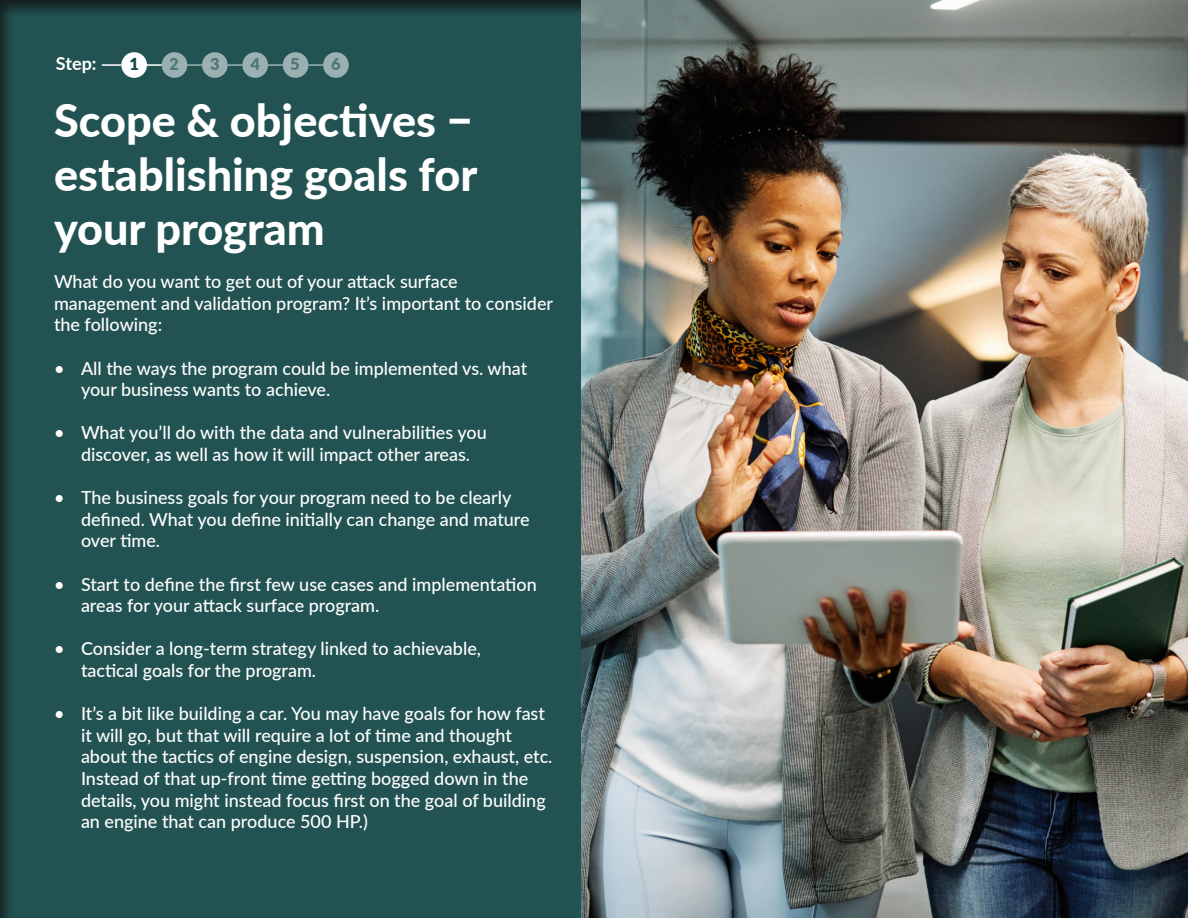
<style>
.page{position:relative;width:1188px;height:918px;background:#fff}
.page>*{position:absolute;margin:0;border:0;box-sizing:border-box;transform-origin:0 0}
.t1{font:800 45px/54px "Lato";color:#fff;text-align:justify}
.t2{font:500 18px/21.6px "Lato";color:#fff}
.t3{font:700 18px "Lato";color:#fff}
.t4{font:900 16.5px "Lato";color:#154747}
</style>
<div class="page">
<div style="left:0;top:0;width:607px;height:918px;background:#235252"></div>
<img style="left:581px;top:0;width:607px;height:918px">
<div style="left:121px;top:52px;width:26px;height:26px;background:#fff;border-radius:50%"></div>
<div style="left:202px;top:52px;width:26px;height:26px;background:#9bb0b0;border-radius:50%"></div>
<div style="left:162px;top:52px;width:25px;height:26px;background:#9bb0b0;border-radius:50%"></div>
<svg style="left:242px;top:52px;width:26px;height:26px"></svg>
<div style="left:283px;top:52px;width:25px;height:26px;background:#9bb0b0;border-radius:50%"></div>
<div style="left:323px;top:52px;width:26px;height:26px;background:#9bb0b0;border-radius:50%"></div>
<svg style="left:102px;top:64px;width:19px;height:2px"></svg>
<svg style="left:187px;top:64px;width:15px;height:2px"></svg>
<svg style="left:147px;top:64px;width:15px;height:2px"></svg>
<svg style="left:228px;top:64px;width:14px;height:2px"></svg>
<svg style="left:268px;top:64px;width:15px;height:2px"></svg>
<svg style="left:308px;top:64px;width:15px;height:2px"></svg>
<p class="t3" style="left:56px;top:50px;width:42px">Step:</p>
<p class="t4" style="left:129px;top:52px;width:11px">1</p>
<p class="t4" style="left:170px;top:52px;width:11px">2</p>
<p class="t4" style="left:210px;top:52px;width:11px">3</p>
<p class="t4" style="left:250px;top:52px;width:11px">4</p>
<p class="t4" style="left:291px;top:52px;width:11px">5</p>
<p class="t4" style="left:331px;top:52px;width:11px">6</p>
<h1 class="t1" style="left:54px;top:92px;width:425px">Scope &amp; objectives − establishing goals for your program</h1>
<p class="t2" style="left:54px;top:270px;width:501px">What do you want to get out of your attack surface management and validation program? It’s important to consider the following:</p>
<p class="t2" style="left:81px;top:357px;width:448px;text-indent:-27px">• All the ways the program could be implemented vs. what your business wants to achieve.</p>
<p class="t2" style="left:54px;top:421px;width:434px;text-align:center">• What you’ll do with the data and vulnerabilities you discover, as well as how it will impact other areas.</p>
<p class="t2" style="left:81px;top:486px;width:450px;text-indent:-27px">• The business goals for your program need to be clearly defined. What you define initially can change and mature over time.</p>
<p class="t2" style="left:81px;top:573px;width:457px;text-indent:-27px">• Start to define the first few use cases and implementation areas for your attack surface program.</p>
<p class="t2" style="left:81px;top:637px;width:402px;text-indent:-27px">• Consider a long-term strategy linked to achievable, tactical goals for the program.</p>
<p class="t2" style="left:81px;top:702px;width:473px;text-indent:-27px">• It’s a bit like building a car. You may have goals for how fast it will go, but that will require a lot of time and thought about the tactics of engine design, suspension, exhaust, etc.<br>Instead of that up-front time getting bogged down in the details, you might instead focus first on the goal of building an engine that can produce 500 HP.)</p>
</div>
